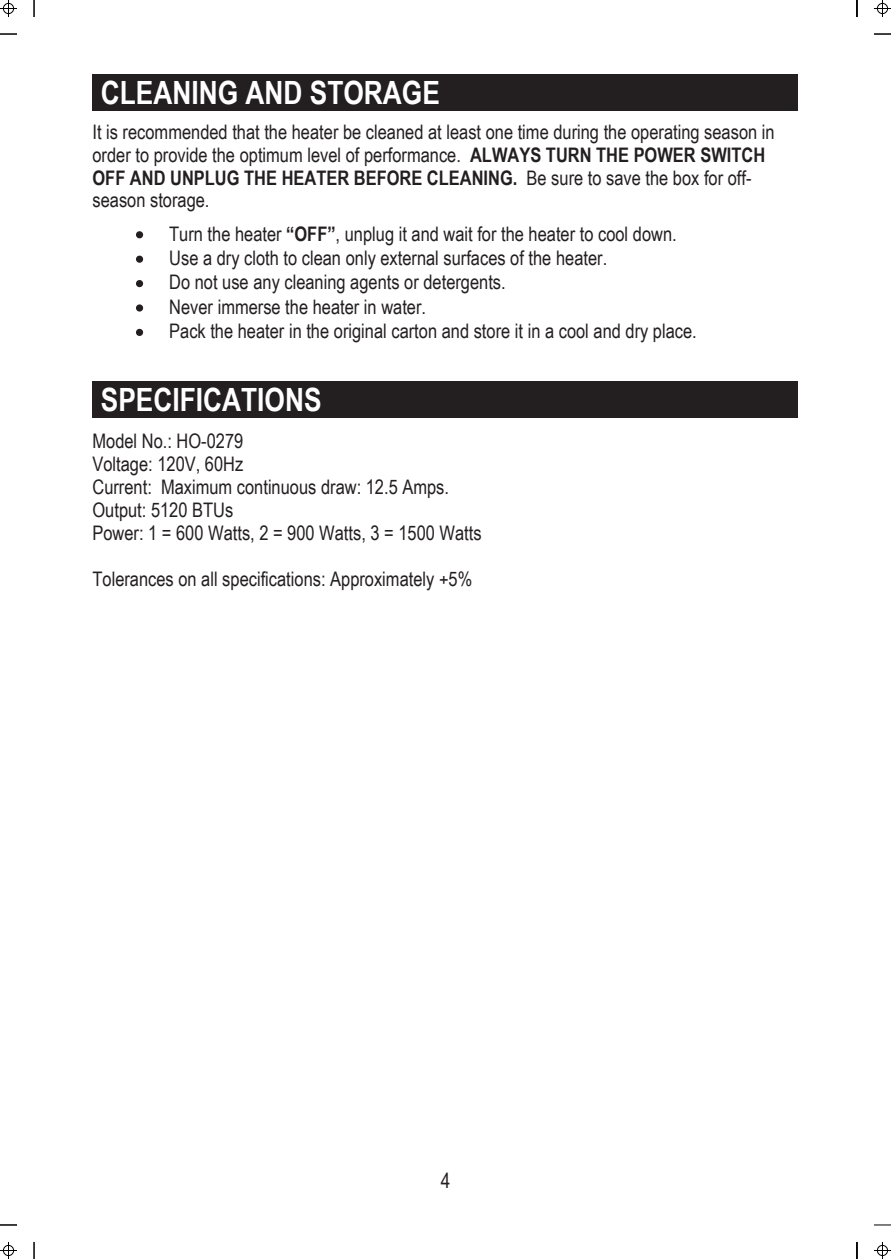
<style>
.page{position:relative;width:891px;height:1259px;background:#fff}
.page>*{position:absolute;margin:0;border:0;box-sizing:border-box;transform-origin:0 0}
.t1{font:700 32px "Arial Narrow";color:#fff}
.t2{font:21px "Arial Narrow";color:#231f20}
.t3{font:20px/23px "Arial Narrow";color:#231f20}
.s1{font-weight:700}
</style>
<div class="page">
<div style="left:92px;top:75px;width:706px;height:36px;background:#231f20"></div>
<div style="left:92px;top:381px;width:706px;height:36px;background:#231f20"></div>
<svg style="left:136px;top:231px;width:7px;height:7px"></svg>
<svg style="left:136px;top:256px;width:7px;height:7px"></svg>
<svg style="left:136px;top:280px;width:7px;height:7px"></svg>
<svg style="left:136px;top:304px;width:7px;height:7px"></svg>
<svg style="left:136px;top:329px;width:7px;height:7px"></svg>
<svg style="left:0;top:34px;width:17px;height:1px"></svg>
<svg style="left:0;top:1224px;width:17px;height:1px"></svg>
<svg style="left:34px;top:0;width:1px;height:17px"></svg>
<svg style="left:856px;top:0;width:1px;height:17px"></svg>
<svg style="left:34px;top:1242px;width:1px;height:17px"></svg>
<svg style="left:856px;top:1242px;width:1px;height:17px"></svg>
<svg style="left:874px;top:34px;width:16px;height:1px"></svg>
<svg style="left:874px;top:1224px;width:16px;height:1px"></svg>
<svg style="left:874px;top:0;width:16px;height:17px"></svg>
<div style="left:876px;top:3px;width:11px;height:11px;border:1px solid #000;border-radius:50%"></div>
<svg style="left:874px;top:1242px;width:16px;height:17px"></svg>
<div style="left:876px;top:1245px;width:11px;height:10px;border:1px solid #000;border-radius:50%"></div>
<svg style="left:0;top:0;width:17px;height:17px"></svg>
<div style="left:3px;top:3px;width:11px;height:11px;border:1px solid #000;border-radius:50%"></div>
<svg style="left:0;top:1242px;width:17px;height:17px"></svg>
<div style="left:3px;top:1245px;width:11px;height:10px;border:1px solid #000;border-radius:50%"></div>
<h1 class="t1" style="left:101px;top:69px;width:340px">CLEANING AND STORAGE</h1>
<p class="t3" style="left:92px;top:120px;width:683px">It is recommended that the heater be cleaned at least one time during the operating season in order to provide the optimum level of performance. <span class="s1">ALWAYS TURN THE POWER SWITCH OFF AND UNPLUG THE HEATER BEFORE CLEANING.</span> Be sure to save the box for off&shy;season storage.</p>
<p class="t3" style="left:169px;top:220px;width:529px;line-height:24.4px">Turn the heater <span class="s1">“OFF”</span>, unplug it and wait for the heater to cool down.<br>Use a dry cloth to clean only external surfaces of the heater.<br>Do not use any cleaning agents or detergents.<br>Never immerse the heater in water.<br>Pack the heater in the original carton and store it in a cool and dry place.</p>
<h1 class="t1" style="left:101px;top:375px;width:222px">SPECIFICATIONS</h1>
<p class="t3" style="left:92px;top:429px;width:390px">Model No.: HO-0279<br>Voltage: 120V, 60Hz<br>Current: Maximum continuous draw: 12.5 Amps.<br>Output: 5120 BTUs<br>Power: 1 = 600 Watts, 2 = 900 Watts, 3 = 1500 Watts</p>
<p class="t3" style="left:92px;top:567px;width:381px">Tolerances on all specifications: Approximately +5%</p>
<p class="t2" style="left:440px;top:1165px;width:11px">4</p>
</div>
